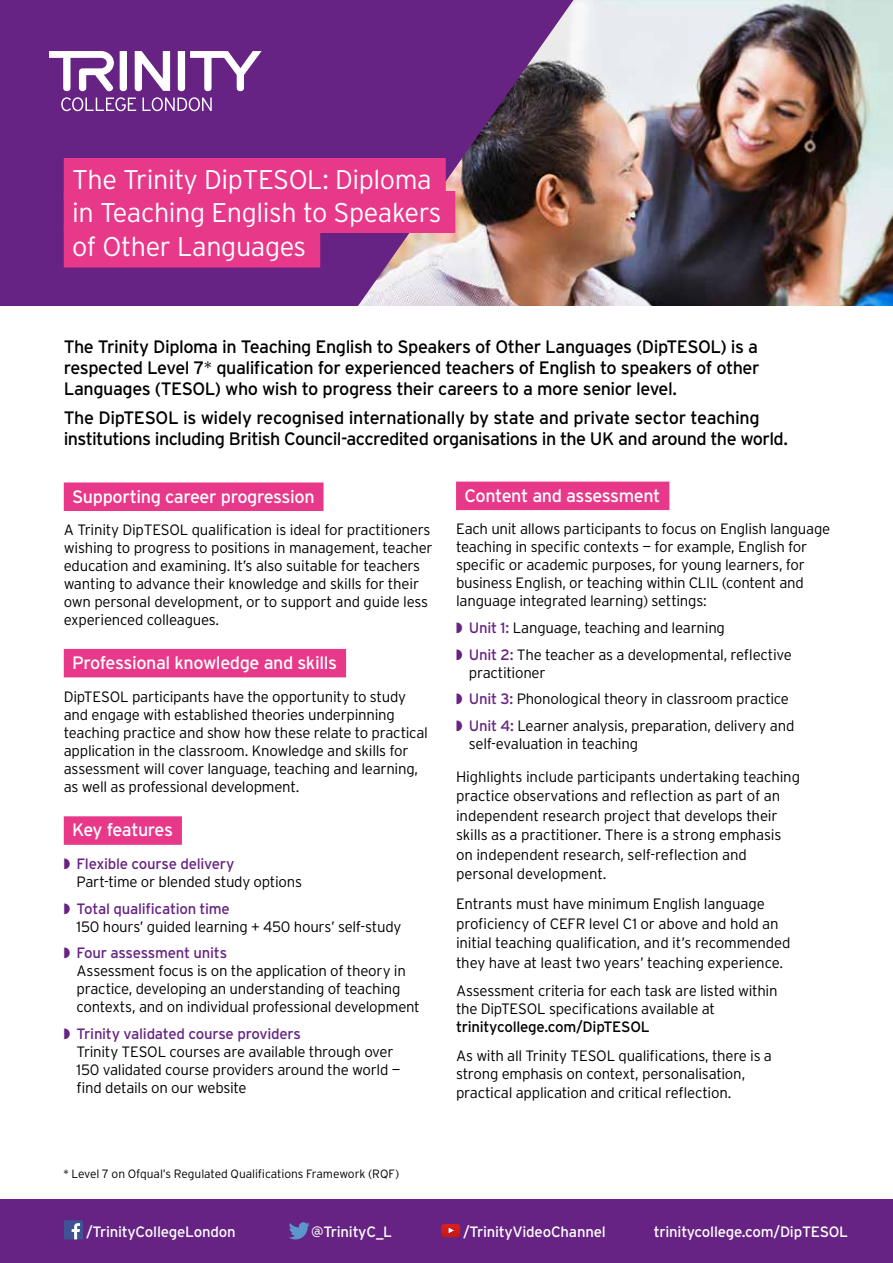
<style>
.page{position:relative;width:893px;height:1263px;background:#fff}
.page>*{position:absolute;margin:0;border:0;box-sizing:border-box;transform-origin:0 0}
.t1{font:300 27px/33.8px "Interstate";letter-spacing:-.015em;color:#fff}
.t2{font:18px/20.7px "Interstate";letter-spacing:-.03em;color:#000;text-align:justify}
.t3{font:18px "Interstate";letter-spacing:-.02em;color:#fff}
.t4{font:300 15px/18px "Interstate";letter-spacing:-.015em;color:#000}
.t5{font:15px "Interstate";letter-spacing:-.015em;color:#fff}
.t6{font:15px "Interstate";letter-spacing:-.015em;color:#000}
.t7{font:300 12px "Interstate";letter-spacing:-.005em;color:#000}
.s1{font-weight:300}
.s2{color:#662383}
.s3{font-weight:400;color:#662383}
</style>
<div class="page">
<div style="left:0;top:0;width:131px;height:635px;background:#662383"></div>
<img style="left:573px;top:0;width:320px;height:306px">
<svg style="left:83px;top:0;width:490px;height:307px;background:#723d7d"></svg>
<div style="left:0;top:307px;width:893px;height:371px;background:#fff"></div>
<svg style="left:49px;top:51px;width:213px;height:60px"></svg>
<div style="left:64px;top:482px;width:260px;height:29px;background:#e8388a"></div>
<div style="left:64px;top:649px;width:282px;height:28px;background:#e8388a"></div>
<div style="left:64px;top:158px;width:382px;height:42px;background:#e8388a"></div>
<div style="left:64px;top:191px;width:391px;height:42px;background:#e8388a"></div>
<div style="left:64px;top:225px;width:256px;height:42px;background:#e8388a"></div>
<div style="left:0;top:1199px;width:893px;height:64px;background:#662383"></div>
<div style="left:64px;top:816px;width:118px;height:29px;background:#e8388a"></div>
<div style="left:456px;top:482px;width:213px;height:28px;background:#e8388a"></div>
<div style="left:64px;top:1220px;width:19px;height:19px;background:#3e5294"></div>
<svg style="left:72px;top:1223px;width:8px;height:16px"></svg>
<svg style="left:441px;top:1224px;width:19px;height:13px"></svg>
<svg style="left:289px;top:1222px;width:21px;height:17px"></svg>
<h1 class="t1" style="left:72px;top:162px;width:371px">The Trinity DipTESOL: Diploma in Teaching English to Speakers of Other Languages</h1>
<p class="t2" style="left:64px;top:337px;width:697px">The Trinity Diploma in Teaching English to Speakers of Other Languages (DipTESOL) is a respected Level 7<span class="s1">*</span> qualification for experienced teachers of English to speakers of other Languages (TESOL) who wish to progress their careers to a more senior level.</p>
<p class="t2" style="left:64px;top:407px;width:726px">The DipTESOL is widely recognised internationally by state and private sector teaching institutions including British Council-accredited organisations in the UK and around the world.</p>
<p class="t3" style="left:72px;top:486px;width:244px">Supporting career progression</p>
<p class="t4" style="left:64px;top:521px;width:370px">A Trinity DipTESOL qualification is ideal for practitioners wishing to progress to positions in management, teacher education and examining. It’s also suitable for teachers wanting to advance their knowledge and skills for their own personal development, or to support and guide less experienced colleagues.</p>
<p class="t3" style="left:72px;top:652px;width:266px">Professional knowledge and skills</p>
<p class="t4" style="left:64px;top:687px;width:366px">DipTESOL participants have the opportunity to study and engage with established theories underpinning teaching practice and show how these relate to practical application in the classroom. Knowledge and skills for assessment will cover language, teaching and learning, as well as professional development.</p>
<p class="t3" style="left:72px;top:820px;width:102px">Key features</p>
<p class="t4" style="left:77px;top:855px;width:227px;text-indent:-13px"><span class="s2">◗</span> <span class="s3">Flexible course delivery<br></span>Part-time or blended study options</p>
<p class="t4" style="left:77px;top:899px;width:326px;text-indent:-13px"><span class="s2">◗</span> <span class="s3">Total qualification time<br></span>150 hours’ guided learning + 450 hours’ self-study</p>
<p class="t4" style="left:77px;top:944px;width:345px;text-indent:-13px"><span class="s2">◗</span> <span class="s3">Four assessment units<br></span>Assessment focus is on the application of theory in practice, developing an understanding of teaching contexts, and on individual professional development</p>
<p class="t4" style="left:77px;top:1024px;width:325px;text-indent:-13px"><span class="s2">◗</span> <span class="s3">Trinity validated course providers<br></span>Trinity TESOL courses are available through over 150 validated course providers around the world — find details on our website</p>
<p class="t3" style="left:465px;top:485px;width:197px">Content and assessment</p>
<p class="t4" style="left:456px;top:520px;width:376px">Each unit allows participants to focus on English language teaching in specific contexts — for example, English for specific or academic purposes, for young learners, for business English, or teaching within CLIL (content and language integrated learning) settings:</p>
<p class="t4" style="left:456px;top:614px;width:337px;line-height:26.5px"><span class="s2">◗</span> <span class="s3">Unit 1:</span> Language, teaching and learning<br><span class="s2">◗</span> <span class="s3">Unit 2:</span> The teacher as a developmental, reflective</p>
<p class="t4" style="left:456px;top:659px;width:340px;line-height:26.5px;text-indent:13px">practitioner<br><span class="s2">◗</span> <span class="s3">Unit 3:</span> Phonological theory in classroom practice <span class="s2">◗</span> <span class="s3">Unit 4:</span> Learner analysis, preparation, delivery and</p>
<p class="t4" style="left:456px;top:728px;width:346px;line-height:32.2px;text-indent:13px">self-evaluation in teaching<br>Highlights include participants undertaking teaching</p>
<p class="t4" style="left:456px;top:786px;width:327px;line-height:19.5px">practice observations and reflection as part of an independent research project that develops their skills as a practitioner. There is a strong emphasis on independent research, self-reflection and personal development.</p>
<p class="t4" style="left:456px;top:894px;width:336px;line-height:19.5px">Entrants must have minimum English language proficiency of CEFR level C1 or above and hold an initial teaching qualification, and it’s recommended they have at least two years’ teaching experience.</p>
<p class="t4" style="left:456px;top:982px;width:323px">Assessment criteria for each task are listed within the DipTESOL specifications available at</p>
<p class="t6" style="left:456px;top:1019px;width:195px">trinitycollege.com/DipTESOL</p>
<p class="t4" style="left:456px;top:1046px;width:317px">As with all Trinity TESOL qualifications, there is a strong emphasis on context, personalisation,</p>
<p class="t4" style="left:456px;top:1084px;width:277px">practical application and critical reflection.</p>
<p class="t7" style="left:63px;top:1166px;width:338px">* Level 7 on Ofqual’s Regulated Qualifications Framework (RQF)</p>
<p class="t5" style="left:86px;top:1223px;width:151px">/TrinityCollegeLondon</p>
<p class="t5" style="left:311px;top:1223px;width:83px">@TrinityC_L</p>
<p class="t5" style="left:463px;top:1223px;width:144px">/TrinityVideoChannel</p>
<p class="t5" style="left:654px;top:1223px;width:196px">trinitycollege.com/DipTESOL</p>
</div>
